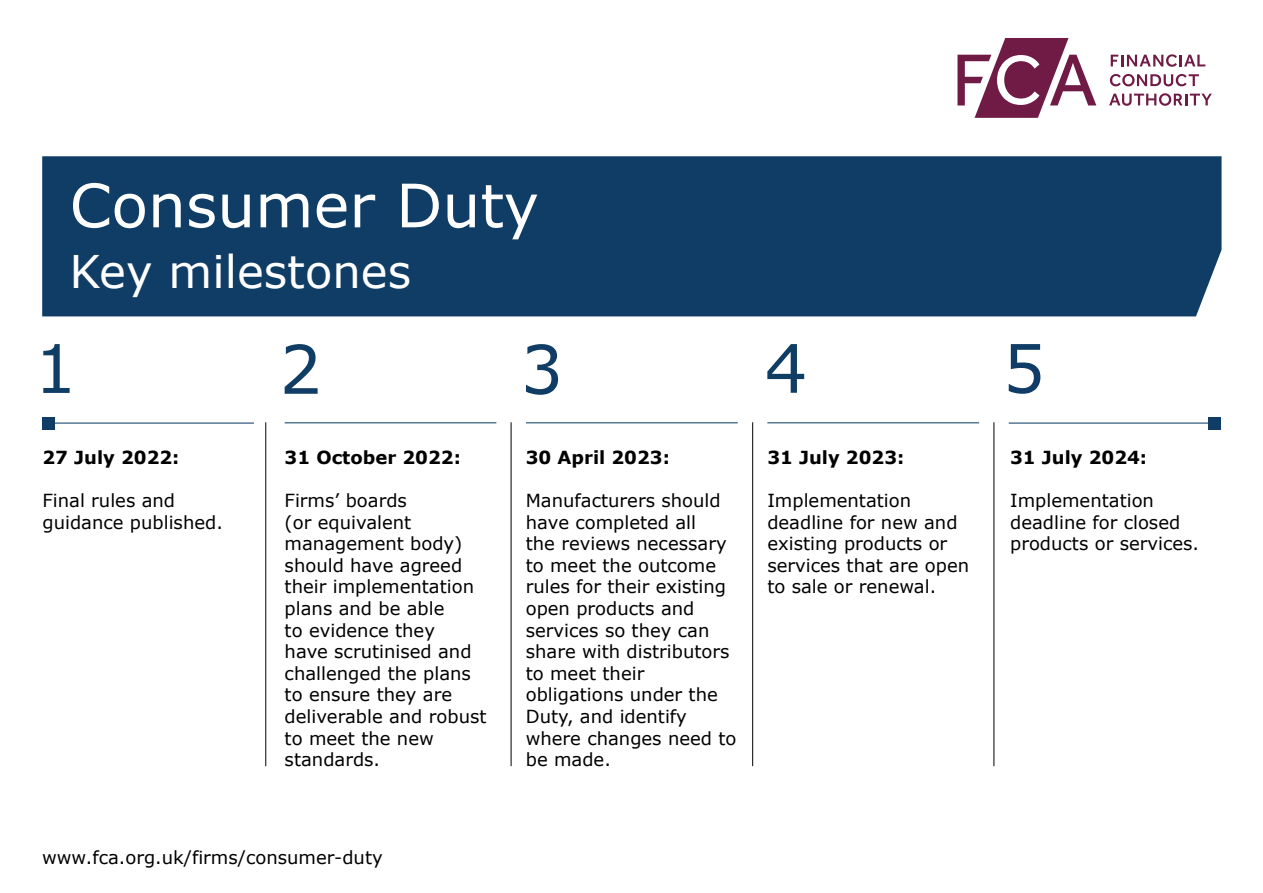
<style>
.page{position:relative;width:1263px;height:893px;background:#fff}
.page>*{position:absolute;margin:0;border:0;box-sizing:border-box;transform-origin:0 0}
.t1{font:60px "Verdana";color:#fff}
.t2{font:45px "Verdana";color:#fff}
.t3{font:18px/21.6px "Verdana";color:#000}
.t4{font:700 18px "Verdana";color:#000}
</style>
<div class="page">
<div style="left:42px;top:156px;width:1179px;height:160px;background:#103d65"></div>
<svg style="left:43px;top:344px;width:27px;height:49px"></svg>
<svg style="left:285px;top:344px;width:33px;height:50px"></svg>
<svg style="left:526px;top:344px;width:32px;height:51px"></svg>
<svg style="left:767px;top:344px;width:37px;height:49px"></svg>
<svg style="left:1009px;top:344px;width:31px;height:50px"></svg>
<hr style="left:49px;top:423px;width:205px;height:1px;background:#103d65">
<div style="left:42px;top:417px;width:13px;height:12px;background:#103d65"></div>
<hr style="left:285px;top:422px;width:211px;height:1px;background:#103d65">
<hr style="left:526px;top:422px;width:212px;height:1px;background:#103d65">
<hr style="left:767px;top:422px;width:212px;height:1px;background:#103d65">
<hr style="left:1009px;top:423px;width:205px;height:1px;background:#103d65">
<div style="left:1208px;top:417px;width:12px;height:12px;background:#103d65"></div>
<hr style="left:265px;top:422px;width:1px;height:344px;background:#000">
<hr style="left:511px;top:422px;width:1px;height:344px;background:#000">
<hr style="left:752px;top:422px;width:1px;height:344px;background:#000">
<hr style="left:993px;top:422px;width:1px;height:344px;background:#000">
<svg style="left:957px;top:38px;width:139px;height:80px"></svg>
<svg style="left:1111px;top:54px;width:94px;height:13px"></svg>
<svg style="left:1110px;top:74px;width:89px;height:12px"></svg>
<svg style="left:1109px;top:93px;width:103px;height:13px"></svg>
<h1 class="t1" style="left:70px;top:164px;width:471px">Consumer Duty</h1>
<h2 class="t2" style="left:70px;top:241px;width:343px">Key milestones</h2>
<p class="t4" style="left:43px;top:445px;width:139px">27 July 2022:</p>
<p class="t3" style="left:43px;top:489px;width:182px">Final rules and guidance published.</p>
<p class="t4" style="left:285px;top:445px;width:178px">31 October 2022:</p>
<p class="t3" style="left:285px;top:489px;width:203px">Firms’ boards<br>(or equivalent management body) should have agreed their implementation plans and be able<br>to evidence they<br>have scrutinised and challenged the plans to ensure they are deliverable and robust to meet the new standards.</p>
<p class="t3" style="left:42px;top:847px;width:342px">www.fca.org.uk/firms/consumer-duty</p>
<p class="t4" style="left:526px;top:445px;width:146px">30 April 2023:</p>
<p class="t3" style="left:526px;top:489px;width:212px">Manufacturers should have completed all<br>the reviews necessary to meet the outcome rules for their existing open products and services so they can share with distributors to meet their obligations under the<br>Duty, and identify where changes need to be made.</p>
<p class="t4" style="left:767px;top:445px;width:139px">31 July 2023:</p>
<p class="t3" style="left:767px;top:489px;width:203px">Implementation deadline for new and existing products or services that are open to sale or renewal.</p>
<p class="t4" style="left:1010px;top:445px;width:139px">31 July 2024:</p>
<p class="t3" style="left:1010px;top:489px;width:190px">Implementation deadline for closed products or services.</p>
</div>
